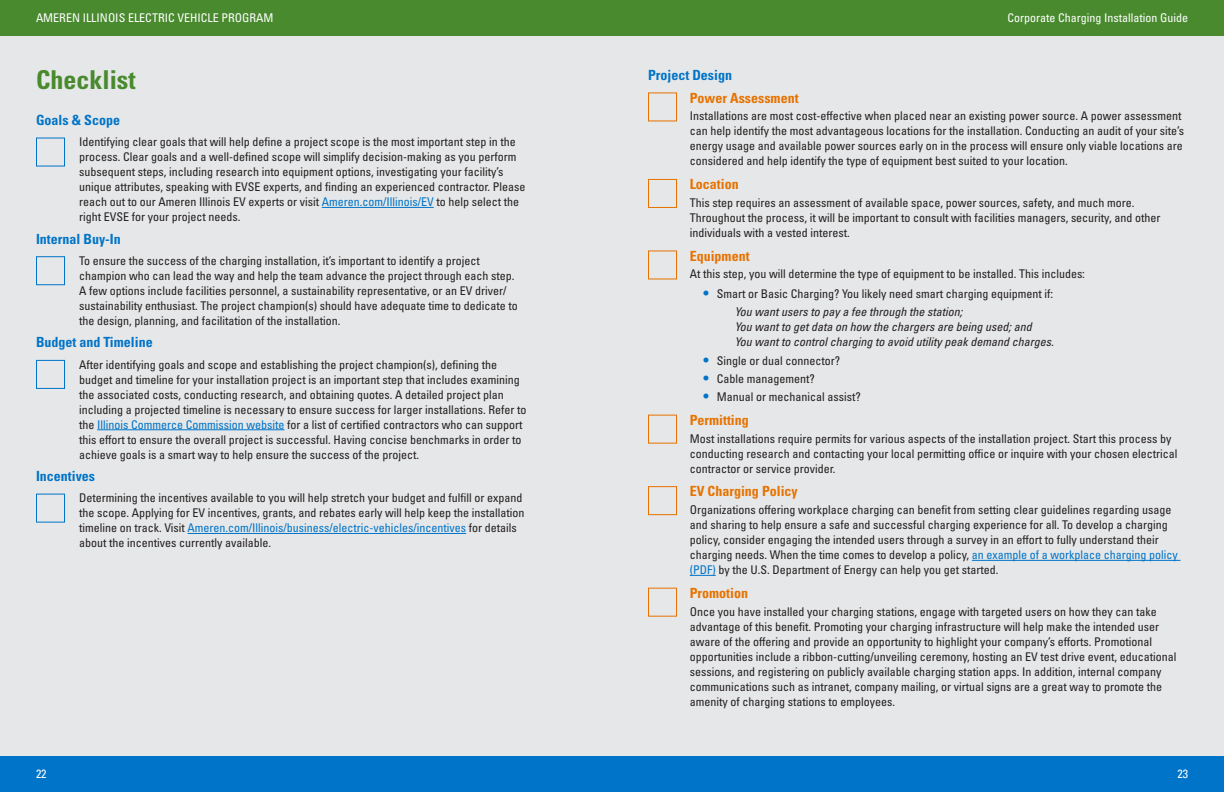
<style>
.page{position:relative;width:1224px;height:792px;background:#fff}
.page>*{position:absolute;margin:0;border:0;box-sizing:border-box;transform-origin:0 0}
.t1{font:700 condensed 26px "Univers LT Pro";color:#488a2d}
.t2{font:700 condensed 14px "Univers LT Pro";color:#e67200}
.t3{font:700 condensed 14px "Univers LT Pro";color:#0074c8}
.t4{font:condensed 12px/15px "Univers LT Pro";color:#231f20}
.t5{font:italic condensed 12px/15px "Univers LT Pro";color:#231f20}
.t6{font:condensed 12px "Univers LT Pro";color:#fff}
.s1{color:#0074c8}
.s2{font-weight:700;font-size:14px;color:#0074c8}
.s3{font-style:italic}
</style>
<div class="page">
<div style="left:0;top:0;width:612px;height:36px;background:#488a2d"></div>
<div style="left:0;top:756px;width:612px;height:36px;background:#0074c8"></div>
<div style="left:612px;top:0;width:612px;height:36px;background:#488a2d"></div>
<div style="left:612px;top:756px;width:612px;height:36px;background:#0074c8"></div>
<div style="left:0;top:36px;width:621px;height:720px;background:#e6e7e8"></div>
<div style="left:603px;top:36px;width:621px;height:720px;background:#e6e7e8"></div>
<div style="left:36px;top:138px;width:29px;height:29px;background:#e6e7e8;border:1px solid #0074c8"></div>
<hr style="left:322px;top:207px;width:112px;height:1px;background:#0074c8">
<div style="left:36px;top:256px;width:29px;height:29px;background:#e6e7e8;border:1px solid #0074c8"></div>
<div style="left:36px;top:360px;width:29px;height:29px;background:#e6e7e8;border:1px solid #0074c8"></div>
<hr style="left:97px;top:429px;width:187px;height:1px;background:#0074c8">
<div style="left:36px;top:494px;width:29px;height:29px;background:#e6e7e8;border:1px solid #0074c8"></div>
<hr style="left:188px;top:533px;width:278px;height:1px;background:#0074c8">
<div style="left:648px;top:92px;width:29px;height:29px;background:#e6e7e8;border:1px solid #e67200"></div>
<div style="left:648px;top:179px;width:29px;height:29px;background:#e6e7e8;border:1px solid #e67200"></div>
<div style="left:648px;top:250px;width:29px;height:29px;background:#e6e7e8;border:1px solid #e67200"></div>
<div style="left:648px;top:415px;width:29px;height:29px;background:#e6e7e8;border:1px solid #e67200"></div>
<div style="left:648px;top:486px;width:29px;height:29px;background:#e6e7e8;border:1px solid #e67200"></div>
<hr style="left:972px;top:560px;width:209px;height:1px;background:#0074c8">
<svg style="left:690px;top:575px;width:26px;height:1px"></svg>
<div style="left:648px;top:588px;width:29px;height:29px;background:#e6e7e8;border:1px solid #e67200"></div>
<p class="t6" style="left:36px;top:10px;width:239px">AMEREN ILLINOIS ELECTRIC VEHICLE PROGRAM</p>
<p class="t6" style="left:1007px;top:10px;width:182px">Corporate Charging Installation Guide</p>
<h1 class="t1" style="left:36px;top:64px;width:101px">Checklist</h1>
<p class="t3" style="left:36px;top:112px;width:85px">Goals &amp; Scope</p>
<p class="t4" style="left:79px;top:134px;width:448px">Identifying clear goals that will help define a project scope is the most important step in the process. Clear goals and a well-defined scope will simplify decision-making as you perform subsequent steps, including research into equipment options, investigating your facility’s unique attributes, speaking with EVSE experts, and finding an experienced contractor. Please reach out to our Ameren Illinois EV experts or visit <span class="s1">Ameren.com/Illinois/EV</span> to help select the right EVSE for your project needs.</p>
<p class="t3" style="left:36px;top:230px;width:86px">Internal Buy-In</p>
<p class="t4" style="left:79px;top:253px;width:440px">To ensure the success of the charging installation, it’s important to identify a project champion who can lead the way and help the team advance the project through each step.<br>A few options include facilities personnel, a sustainability representative, or an EV driver/ sustainability enthusiast. The project champion(s) should have adequate time to dedicate to the design, planning, and facilitation of the installation.</p>
<p class="t3" style="left:36px;top:334px;width:118px">Budget and Timeline</p>
<p class="t4" style="left:79px;top:357px;width:449px">After identifying goals and scope and establishing the project champion(s), defining the budget and timeline for your installation project is an important step that includes examining the associated costs, conducting research, and obtaining quotes. A detailed project plan including a projected timeline is necessary to ensure success for larger installations. Refer to the <span class="s1">Illinois Commerce Commission website</span> for a list of certified contractors who can support this effort to ensure the overall project is successful. Having concise benchmarks in order to achieve goals is a smart way to help ensure the success of the project.</p>
<p class="t3" style="left:36px;top:468px;width:61px">Incentives</p>
<p class="t4" style="left:79px;top:490px;width:447px">Determining the incentives available to you will help stretch your budget and fulfill or expand the scope. Applying for EV incentives, grants, and rebates early will help keep the installation timeline on track. Visit <span class="s1">Ameren.com/Illinois/business/electric-vehicles/incentives</span> for details about the incentives currently available.</p>
<p class="t3" style="left:648px;top:67px;width:85px">Project Design</p>
<p class="t2" style="left:690px;top:89px;width:110px">Power Assessment</p>
<p class="t4" style="left:690px;top:108px;width:496px">Installations are most cost-effective when placed near an existing power source. A power assessment can help identify the most advantageous locations for the installation. Conducting an audit of your site’s energy usage and available power sources early on in the process will ensure only viable locations are considered and help identify the type of equipment best suited to your location.</p>
<p class="t2" style="left:690px;top:176px;width:50px">Location</p>
<p class="t4" style="left:690px;top:195px;width:472px">This step requires an assessment of available space, power sources, safety, and much more.<br>Throughout the process, it will be important to consult with facilities managers, security, and other individuals with a vested interest.</p>
<p class="t2" style="left:690px;top:247px;width:61px">Equipment</p>
<p class="t4" style="left:690px;top:266px;width:397px">At this step, you will determine the type of equipment to be installed. This includes:</p>
<p class="t4" style="left:735px;top:284px;width:320px;line-height:17.9px;text-indent:-32px"><span class="s2">•</span> Smart or Basic Charging? You likely need smart charging equipment if:<br><span class="s3">You want users to pay a fee through the station;</span></p>
<p class="t5" style="left:735px;top:319px;width:321px">You want to get data on how the chargers are being used; and<br>You want to control charging to avoid utility peak demand charges.</p>
<p class="t4" style="left:703px;top:353px;width:138px"><span class="s2">•</span> Single or dual connector?</p>
<p class="t4" style="left:703px;top:371px;width:113px"><span class="s2">•</span> Cable management?</p>
<p class="t4" style="left:703px;top:389px;width:159px"><span class="s2">•</span> Manual or mechanical assist?</p>
<p class="t2" style="left:690px;top:411px;width:61px">Permitting</p>
<p class="t4" style="left:690px;top:431px;width:489px">Most installations require permits for various aspects of the installation project. Start this process by conducting research and contacting your local permitting office or inquire with your chosen electrical contractor or service provider.</p>
<p class="t2" style="left:690px;top:483px;width:110px">EV Charging Policy</p>
<p class="t4" style="left:690px;top:502px;width:490px">Organizations offering workplace charging can benefit from setting clear guidelines regarding usage and sharing to help ensure a safe and successful charging experience for all. To develop a charging policy, consider engaging the intended users through a survey in an effort to fully understand their charging needs. When the time comes to develop a policy, <span class="s1">an example of a workplace charging policy (PDF)</span> by the U.S. Department of Energy can help you get started.</p>
<p class="t2" style="left:690px;top:584px;width:60px">Promotion</p>
<p class="t4" style="left:690px;top:604px;width:488px">Once you have installed your charging stations, engage with targeted users on how they can take advantage of this benefit. Promoting your charging infrastructure will help make the intended user aware of the offering and provide an opportunity to highlight your company’s efforts. Promotional opportunities include a ribbon-cutting/unveiling ceremony, hosting an EV test drive event, educational sessions, and registering on publicly available charging station apps. In addition, internal company communications such as intranet, company mailing, or virtual signs are a great way to promote the amenity of charging stations to employees.</p>
<p class="t6" style="left:36px;top:766px;width:12px">22</p>
<p class="t6" style="left:1177px;top:766px;width:12px">23</p>
</div>
